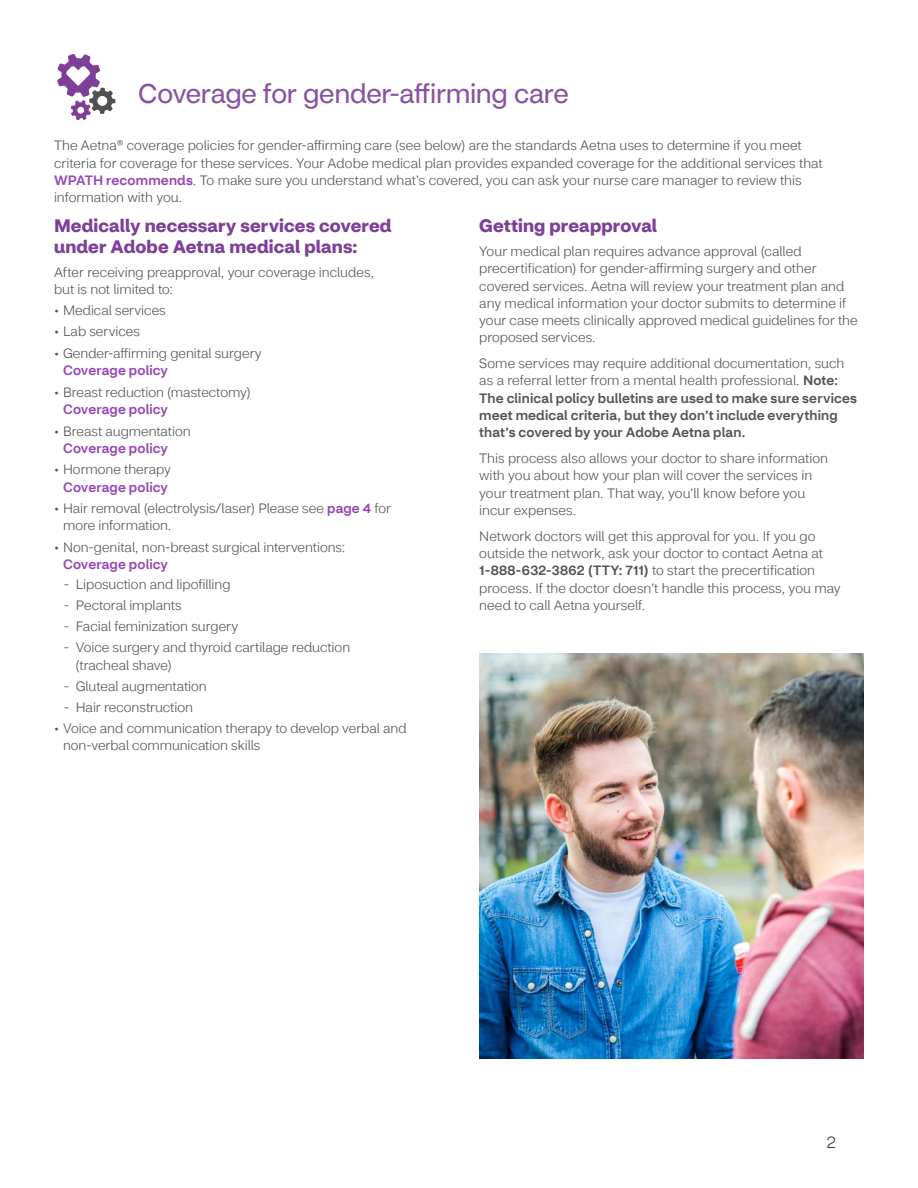
<style>
.page{position:relative;width:918px;height:1188px;background:#fff}
.page>*{position:absolute;margin:0;border:0;box-sizing:border-box;transform-origin:0 0}
.t1{font:27px "CVS Health Sans";color:#8a52a2}
.t2{font:700 18px/21px "CVS Health Sans";color:#7d3f98}
.t3{font:300 16.5px "CVS Health Sans";color:#414141}
.t4{font:300 13.5px/17.2px "CVS Health Sans";color:#545355}
.t5{font:500 13.5px/17.2px "CVS Health Sans";letter-spacing:.015em;color:#545355}
.s1{font-weight:500;color:#9546b7}
.s2{font-weight:300}
.s3{font-weight:500}
</style>
<div class="page">
<svg style="left:57px;top:54px;width:58px;height:66px"></svg>
<img style="left:479px;top:653px;width:385px;height:405px">
<h2 class="t1" style="left:138px;top:77px;width:432px">Coverage for gender-affirming care</h2>
<p class="t4" style="left:54px;top:137px;width:770px">The Aetna® coverage policies for gender-affirming care (see below) are the standards Aetna uses to determine if you meet criteria for coverage for these services. Your Adobe medical plan provides expanded coverage for the additional services that <span class="s1">WPATH recommends</span>. To make sure you understand what’s covered, you can ask your nurse care manager to review this information with you.</p>
<h3 class="t2" style="left:54px;top:216px;width:339px">Medically necessary services covered under Adobe Aetna medical plans:</h3>
<p class="t4" style="left:54px;top:264px;width:322px">After receiving preapproval, your coverage includes, but is not limited to:</p>
<p class="t4" style="left:54px;top:302px;width:113px">• Medical services</p>
<p class="t4" style="left:54px;top:323px;width:88px">• Lab services</p>
<p class="t4" style="left:63px;top:345px;width:200px;text-indent:-9px">• Gender-affirming genital surgery<br><span class="s1">Coverage policy</span></p>
<p class="t4" style="left:63px;top:383px;width:189px;text-indent:-9px">• Breast reduction (mastectomy)<br><span class="s1">Coverage policy</span></p>
<p class="t4" style="left:63px;top:422px;width:129px;text-indent:-9px">• Breast augmentation<br><span class="s1">Coverage policy</span></p>
<p class="t4" style="left:54px;top:461px;width:118px;text-align:center">• Hormone therapy<br><span class="s1">Coverage policy</span></p>
<p class="t4" style="left:63px;top:500px;width:330px;text-indent:-9px">• Hair removal (electrolysis/laser) Please see <span class="s1">page 4</span> for more information.</p>
<p class="t4" style="left:63px;top:539px;width:284px;text-indent:-9px">• Non-genital, non-breast surgical interventions:<br><span class="s1">Coverage policy</span></p>
<p class="t4" style="left:64px;top:576px;width:168px">- Liposuction and lipofilling</p>
<p class="t4" style="left:64px;top:597px;width:120px">- Pectoral implants</p>
<p class="t4" style="left:64px;top:618px;width:176px">- Facial feminization surgery</p>
<p class="t4" style="left:76px;top:639px;width:276px;text-indent:-12px">- Voice surgery and thyroid cartilage reduction (tracheal shave)</p>
<p class="t4" style="left:64px;top:677px;width:145px">- Gluteal augmentation</p>
<p class="t4" style="left:64px;top:698px;width:131px">- Hair reconstruction</p>
<p class="t4" style="left:63px;top:719px;width:345px;text-indent:-9px">• Voice and communication therapy to develop verbal and non-verbal communication skills</p>
<h3 class="t2" style="left:479px;top:216px;width:179px">Getting preapproval</h3>
<p class="t4" style="left:479px;top:243px;width:380px">Your medical plan requires advance approval (called precertification) for gender-affirming surgery and other covered services. Aetna will review your treatment plan and any medical information your doctor submits to determine if your case meets clinically approved medical guidelines for the proposed services.</p>
<p class="t5" style="left:479px;top:355px;width:379px"><span class="s2">Some services may require additional documentation, such as a referral letter from a mental health professional.</span> Note:<br>The clinical policy bulletins are used to make sure services meet medical criteria, but they don’t include everything that’s covered by your Adobe Aetna plan.</p>
<p class="t4" style="left:479px;top:450px;width:350px">This process also allows your doctor to share information with you about how your plan will cover the services in your treatment plan. That way, you’ll know before you incur expenses.</p>
<p class="t4" style="left:479px;top:527px;width:363px">Network doctors will get this approval for you. If you go outside the network, ask your doctor to contact Aetna at <span class="s3">1-888-632-3862 (TTY: 711)</span> to start the precertification process. If the doctor doesn’t handle this process, you may need to call Aetna yourself.</p>
<p class="t3" style="left:827px;top:1132px;width:11px">2</p>
</div>
